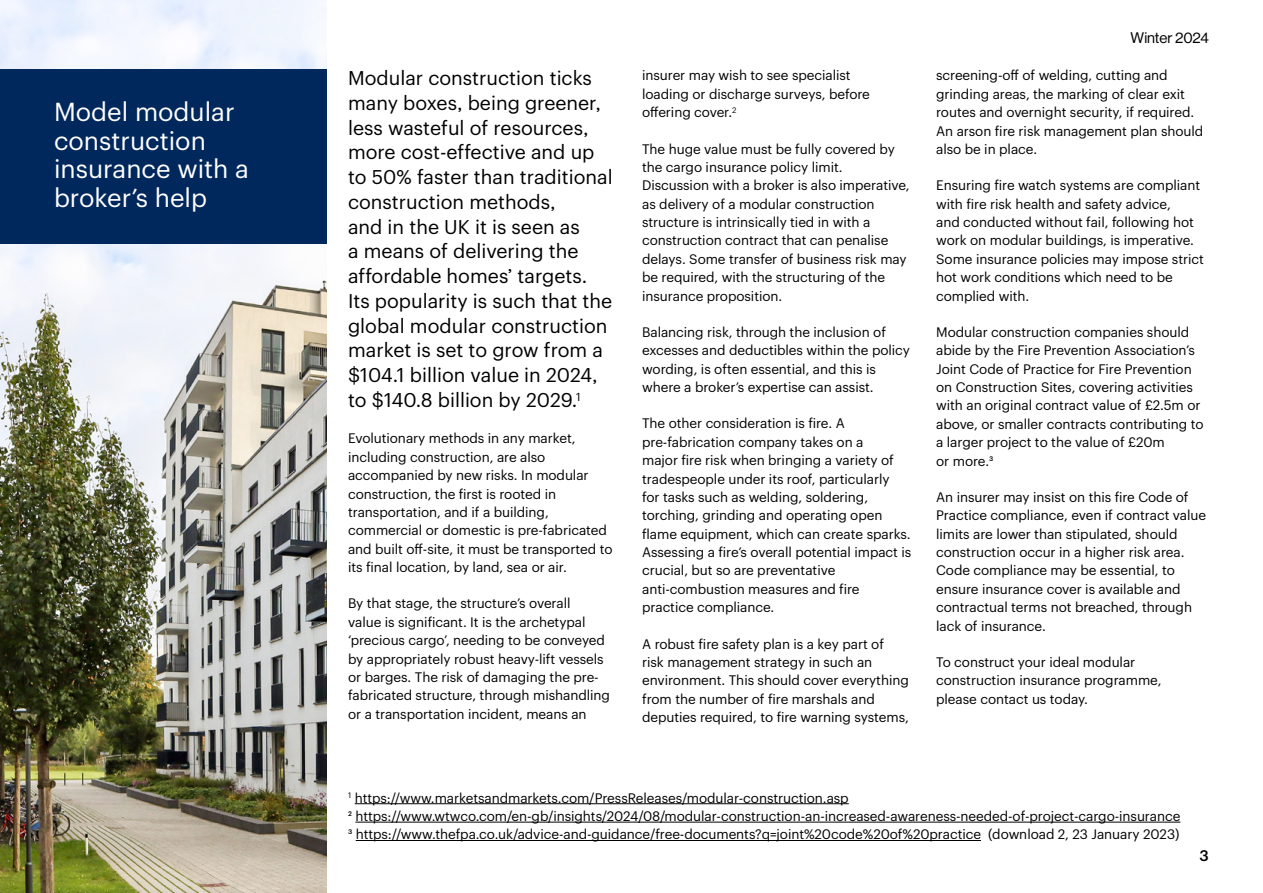
<style>
.page{position:relative;width:1263px;height:893px;background:#fff}
.page>*{position:absolute;margin:0;border:0;box-sizing:border-box;transform-origin:0 0}
.t1{font:25.5px/28.5px "Graphik";color:#fff}
.t2{font:19.5px/24.8px "Graphik";color:#000}
.t3{font:15px "N Haas Grotesk DS Pro 55 Rg";color:#000}
.t4{font:500 15px "Graphik";color:#000}
.t5{font:13.5px/18.3px "Graphik";letter-spacing:-.005em;color:#000}
</style>
<div class="page">
<img style="left:0;top:0;width:327px;height:893px">
<div style="left:0;top:69px;width:327px;height:175px;background:#01285d"></div>
<hr style="left:355px;top:803px;width:494px;height:1px;background:#000">
<hr style="left:355px;top:822px;width:825px;height:1px;background:#000">
<hr style="left:356px;top:840px;width:625px;height:1px;background:#000">
<h1 class="t1" style="left:54px;top:95px;width:196px">Model modular construction insurance with a broker’s help</h1>
<p class="t2" style="left:348px;top:64px;width:266px">Modular construction ticks many boxes, being greener, less wasteful of resources, more cost-effective and up to 50% faster than traditional construction methods,<br>and in the UK it is seen as<br>a means of delivering the affordable homes’ targets.<br>Its popularity is such that the global modular construction market is set to grow from a $104.1 billion value in 2024, to $140.8 billion by 2029.<sup>1</sup></p>
<p class="t5" style="left:348px;top:428px;width:266px">Evolutionary methods in any market, including construction, are also accompanied by new risks. In modular construction, the first is rooted in transportation, and if a building, commercial or domestic is pre-fabricated and built off-site, it must be transported to its final location, by land, sea or air.</p>
<p class="t5" style="left:348px;top:593px;width:263px">By that stage, the structure’s overall<br>value is significant. It is the archetypal ‘precious cargo’, needing to be conveyed by appropriately robust heavy-lift vessels or barges. The risk of damaging the pre&shy;fabricated structure, through mishandling or a transportation incident, means an</p>
<p class="t5" style="left:642px;top:65px;width:229px">insurer may wish to see specialist loading or discharge surveys, before offering cover.<sup>2</sup></p>
<p class="t5" style="left:642px;top:138px;width:269px">The huge value must be fully covered by the cargo insurance policy limit.<br>Discussion with a broker is also imperative, as delivery of a modular construction structure is intrinsically tied in with a construction contract that can penalise delays. Some transfer of business risk may be required, with the structuring of the insurance proposition.</p>
<p class="t5" style="left:642px;top:322px;width:269px">Balancing risk, through the inclusion of excesses and deductibles within the policy wording, is often essential, and this is where a broker’s expertise can assist.</p>
<p class="t5" style="left:642px;top:413px;width:271px">The other consideration is fire. A pre-fabrication company takes on a<br>major fire risk when bringing a variety of tradespeople under its roof, particularly<br>for tasks such as welding, soldering, torching, grinding and operating open flame equipment, which can create sparks.<br>Assessing a fire’s overall potential impact is crucial, but so are preventative anti-combustion measures and fire practice compliance.</p>
<p class="t5" style="left:642px;top:633px;width:268px">A robust fire safety plan is a key part of risk management strategy in such an environment. This should cover everything from the number of fire marshals and deputies required, to fire warning systems,</p>
<p class="t3" style="left:1130px;top:30px;width:80px">Winter 2024</p>
<p class="t5" style="left:936px;top:65px;width:269px">screening-off of welding, cutting and grinding areas, the marking of clear exit routes and overnight security, if required.<br>An arson fire risk management plan should also be in place.</p>
<p class="t5" style="left:936px;top:175px;width:269px">Ensuring fire watch systems are compliant with fire risk health and safety advice,<br>and conducted without fail, following hot work on modular buildings, is imperative.<br>Some insurance policies may impose strict hot work conditions which need to be complied with.</p>
<p class="t5" style="left:936px;top:322px;width:269px">Modular construction companies should abide by the Fire Prevention Association’s Joint Code of Practice for Fire Prevention on Construction Sites, covering activities with an original contract value of £2.5m or above, or smaller contracts contributing to a larger project to the value of £20m<br>or more.3</p>
<p class="t5" style="left:936px;top:487px;width:271px">An insurer may insist on this fire Code of Practice compliance, even if contract value limits are lower than stipulated, should construction occur in a higher risk area.<br>Code compliance may be essential, to ensure insurance cover is available and contractual terms not breached, through lack of insurance.</p>
<p class="t5" style="left:936px;top:652px;width:227px">To construct your ideal modular construction insurance programme, please contact us today.</p>
<p class="t5" style="left:348px;top:787px;width:834px"><sup>1</sup> https://www.marketsandmarkets.com/PressReleases/modular-construction.asp<br>2 https://www.wtwco.com/en-gb/insights/2024/08/modular-construction-an-increased-awareness-needed-of-project-cargo-insurance<br>3 https://www.thefpa.co.uk/advice-and-guidance/free-documents?q=joint%20code%20of%20practice (download 2, 23 January 2023)</p>
<p class="t4" style="left:1199px;top:844px;width:11px">3</p>
</div>
